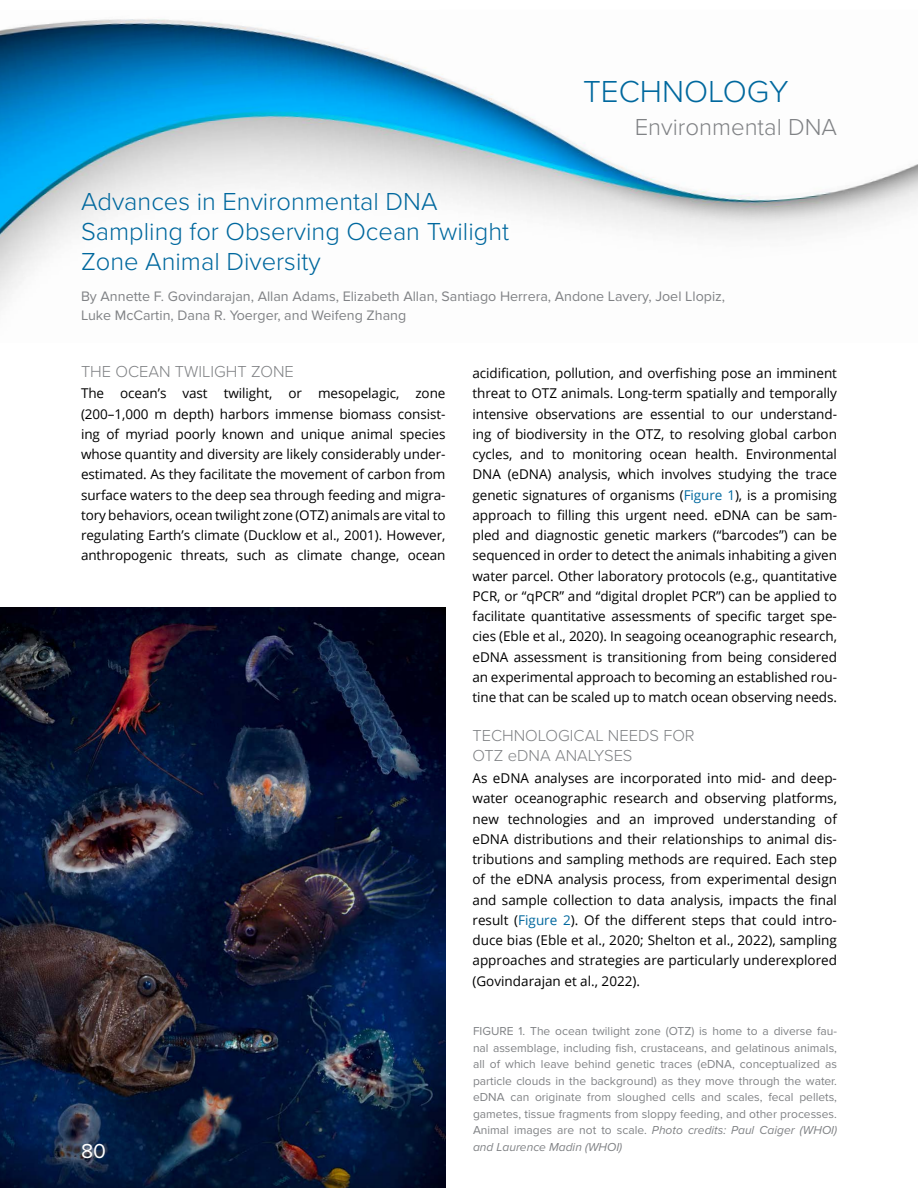
<style>
.page{position:relative;width:918px;height:1188px;background:#fff}
.page>*{position:absolute;margin:0;border:0;box-sizing:border-box;transform-origin:0 0}
.t1{font:300 31.5px "Proxima Nova";color:#00689e}
.t2{font:300 25.5px/30px "Proxima Nova";color:#00689e}
.t3{font:300 24px "Proxima Nova";color:#808285}
.t4{font:21px "Proxima Nova";color:#fff}
.t5{font:300 16.5px/20.2px "Proxima Nova";color:#808285}
.t6{font:14.25px/19.5px "Proxima Nova";color:#808285}
.t7{font:13.5px/20.2px "Open Sans";letter-spacing:-.005em;color:#000;text-align:justify}
.t8{font:12px/16.5px "Proxima Nova";color:#808285;text-align:justify}
.s1{color:#00689e}
.s2{font-style:italic}
</style>
<div class="page">
<img style="left:0;top:18px;width:918px;height:285px">
<img style="left:0;top:608px;width:445px;height:580px">
<h1 class="t1" style="left:583px;top:68px;width:207px">TECHNOLOGY</h1>
<h3 class="t3" style="left:635px;top:109px;width:204px">Environmental DNA</h3>
<h2 class="t2" style="left:81px;top:185px;width:430px">Advances in Environmental DNA<br>Sampling for Observing Ocean Twilight<br>Zone Animal Diversity</h2>
<p class="t6" style="left:81px;top:286px;width:646px">By Annette F. Govindarajan, Allan Adams, Elizabeth Allan, Santiago Herrera, Andone Lavery, Joel Llopiz,<br>Luke McCartin, Dana R. Yoerger, and Weifeng Zhang</p>
<p class="t5" style="left:81px;top:360px;width:214px">THE OCEAN TWILIGHT ZONE</p>
<p class="t7" style="left:81px;top:383px;width:366px">The ocean’s vast twilight, or mesopelagic, zone (200–1,000 m depth) harbors immense biomass consist&shy;ing of myriad poorly known and unique animal species whose quantity and diversity are likely considerably under&shy;estimated. As they facilitate the movement of carbon from surface waters to the deep sea through feeding and migra&shy;tory behaviors, ocean twilight zone (OTZ) animals are vital to regulating Earth’s climate (Ducklow et al., 2001). However, anthropogenic threats, such as climate change, ocean</p>
<h3 class="t4" style="left:81px;top:1139px;width:27px">80</h3>
<h3 class="t4" style="left:97px;top:1139px;width:27px">80</h3>
<p class="t7" style="left:472px;top:363px;width:366px">acidification, pollution, and overfishing pose an imminent threat to OTZ animals. Long-term spatially and temporally intensive observations are essential to our understand&shy;ing of biodiversity in the OTZ, to resolving global carbon cycles, and to monitoring ocean health. Environmental DNA (eDNA) analysis, which involves studying the trace genetic signatures of organisms (<span class="s1">Figure 1</span>), is a promising approach to filling this urgent need. eDNA can be sam&shy;pled and diagnostic genetic markers (“barcodes”) can be sequenced in order to detect the animals inhabiting a given water parcel. Other laboratory protocols (e.g., quantitative PCR, or “qPCR” and “digital droplet PCR”) can be applied to facilitate quantitative assessments of specific target spe&shy;cies (Eble et al., 2020). In seagoing oceanographic research, eDNA assessment is transitioning from being considered an experimental approach to becoming an established rou&shy;tine that can be scaled up to match ocean observing needs.</p>
<p class="t5" style="left:472px;top:724px;width:224px">TECHNOLOGICAL NEEDS FOR<br>OTZ eDNA ANALYSES</p>
<p class="t7" style="left:472px;top:768px;width:366px">As eDNA analyses are incorporated into mid- and deep&shy;water oceanographic research and observing platforms, new technologies and an improved understanding of eDNA distributions and their relationships to animal dis&shy;tributions and sampling methods are required. Each step of the eDNA analysis process, from experimental design and sample collection to data analysis, impacts the final result (<span class="s1">Figure 2</span>). Of the different steps that could intro&shy;duce bias (Eble et al., 2020; Shelton et al., 2022), sampling approaches and strategies are particularly underexplored (Govindarajan et al., 2022).</p>
<p class="t8" style="left:473px;top:1023px;width:366px">FIGURE 1. The ocean twilight zone (OTZ) is home to a diverse fau&shy;nal assemblage, including fish, crustaceans, and gelatinous animals, all of which leave behind genetic traces (eDNA, conceptualized as particle clouds in the background) as they move through the water. eDNA can originate from sloughed cells and scales, fecal pellets, gametes, tissue fragments from sloppy feeding, and other processes.<br>Animal images are not to scale. <span class="s2">Photo credits: Paul Caiger (WHOI) and Laurence Madin (WHOI)</span></p>
</div>
